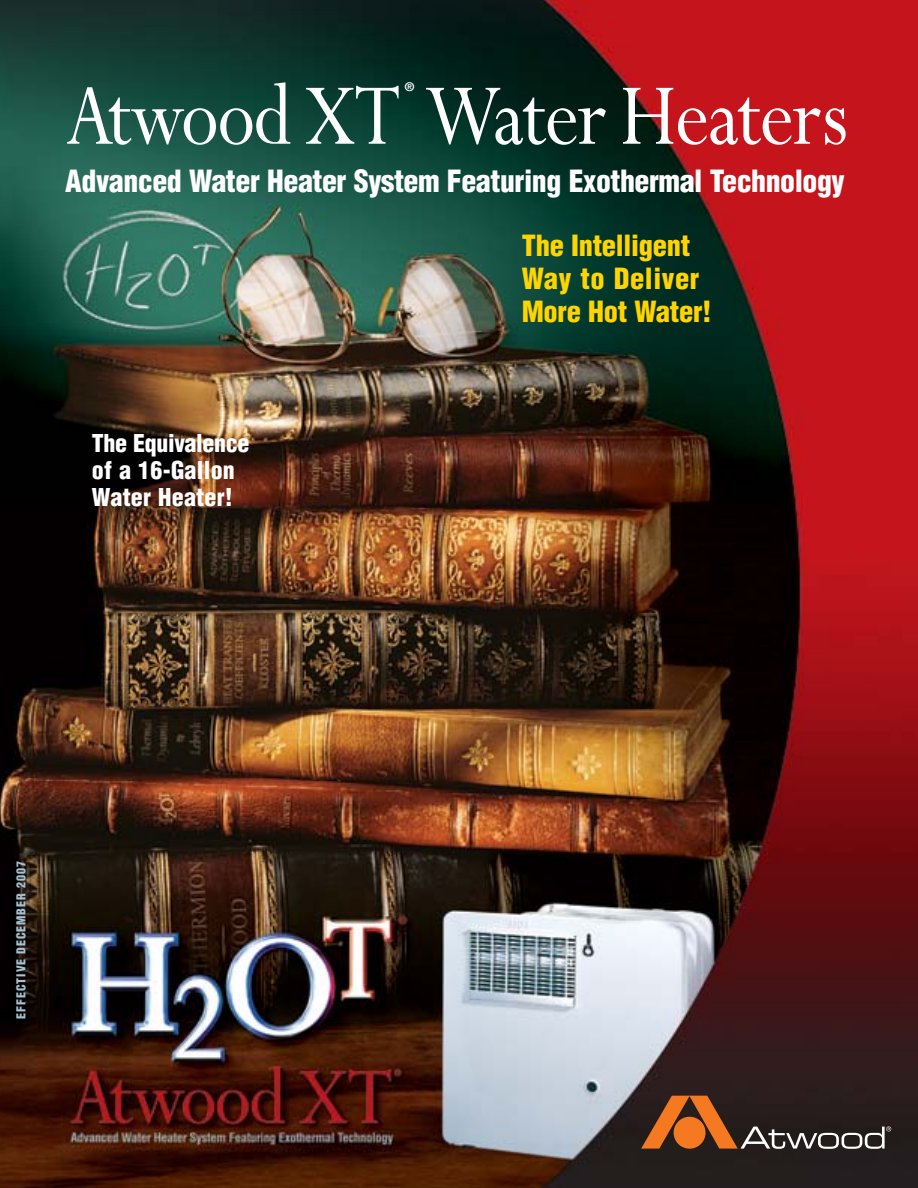
<style>
.page{position:relative;width:918px;height:1188px;background:#fff}
.page>*{position:absolute;margin:0;border:0;box-sizing:border-box;transform-origin:0 0}
.t1{font:97.5px "Perpetua";letter-spacing:-.02em;color:#fff;scale:.85 1}
.t2{font:900 condensed 30px "Helvetica";letter-spacing:-.015em;color:#fff}
.t3{font:900 condensed 28.5px/33px "Helvetica";letter-spacing:-.01em;color:#ffd400}
.t4{font:900 condensed 24px/27px "Helvetica";letter-spacing:.01em;color:#fff}
.t5{font:900 condensed 12px "Helvetica";letter-spacing:.075em;color:#a5c2d2}
.t6{font:700 12px "Helvetica Neue";color:#fff}
</style>
<div class="page">
<img style="left:0;top:0;width:918px;height:1188px">
<svg style="left:641px;top:1096px;width:250px;height:53px;background:#5d3e2b"></svg>
<p class="t6" style="left:405px;top:80px;width:11px">®</p>
<h1 class="t1" style="left:65px;top:82px;width:923px">Atwood XT Water Heaters</h1>
<p class="t2" style="left:65px;top:169px;width:781px">Advanced Water Heater System Featuring Exothermal Technology</p>
<p class="t4" style="left:92px;top:432px;width:159px">The Equivalence of a 16-Gallon<br>Water Heater!</p>
<p class="t3" style="left:522px;top:231px;width:192px">The Intelligent<br>Way to Deliver<br>More Hot Water!</p>
<p class="t5" style="left:16px;top:1019px;width:159px;rotate:-90deg">EFFECTIVE DECEMBER 2007</p>
</div>
